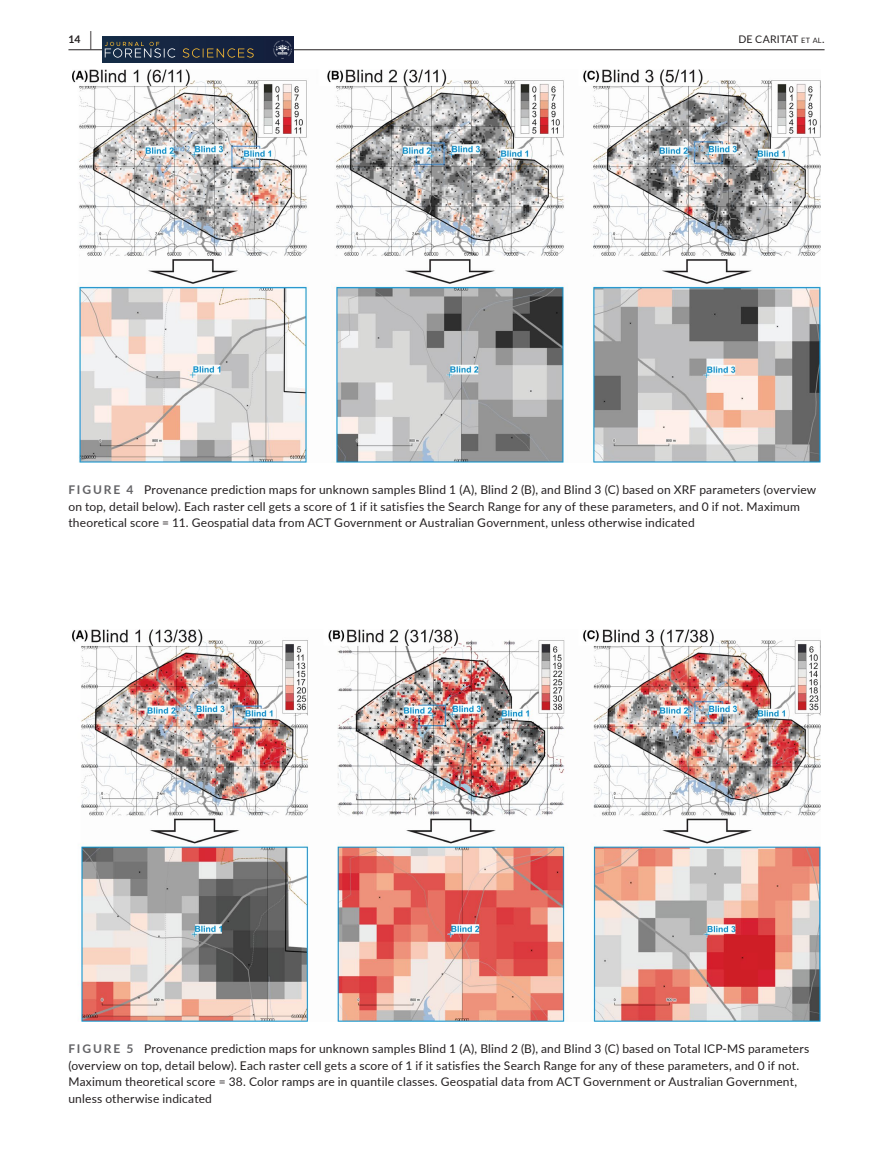
<style>
.page{position:relative;width:893px;height:1174px;background:#fff}
.page>*{position:absolute;margin:0;border:0;box-sizing:border-box;transform-origin:0 0}
.t1{font:12px/16.5px "Lato";letter-spacing:.015em;color:#231f20}
.t2{font:10.5px "Lato";letter-spacing:.02em;color:#231f20}
.t3{font:700 10.5px "Lato";color:#231f20}
.s1{font-size:19.5px}
.s2{font-size:7.35px}
.s3{font-weight:700;color:#636366}
</style>
<div class="page">
<hr style="left:68px;top:49px;width:756px;height:1px;background:#231f20">
<img style="left:102px;top:37px;width:191px;height:25px">
<svg style="left:183px;top:48px;width:71px;height:10px"></svg>
<svg style="left:105px;top:42px;width:70px;height:16px"></svg>
<img style="left:274px;top:41px;width:17px;height:17px">
<img style="left:72px;top:69px;width:749px;height:393px">
<img style="left:72px;top:629px;width:749px;height:392px">
<p class="t3" style="left:68px;top:31px;width:25px">14 <span class="s1">|</span></p>
<p class="t2" style="left:738px;top:31px;width:88px">DE CARITAT <span class="s2">et al</span>.</p>
<p class="t1" style="left:68px;top:481px;width:749px"><span class="s3">FIGURE 4</span> Provenance prediction maps for unknown samples Blind 1 (A), Blind 2 (B), and Blind 3 (C) based on XRF parameters (overview on top, detail below). Each raster cell gets a score of 1 if it satisfies the Search Range for any of these parameters, and 0 if not. Maximum theoretical score = 11. Geospatial data from ACT Government or Australian Government, unless otherwise indicated</p>
<p class="t1" style="left:68px;top:1040px;width:742px"><span class="s3">FIGURE 5</span> Provenance prediction maps for unknown samples Blind 1 (A), Blind 2 (B), and Blind 3 (C) based on Total ICP-MS parameters (overview on top, detail below). Each raster cell gets a score of 1 if it satisfies the Search Range for any of these parameters, and 0 if not.<br>Maximum theoretical score = 38. Color ramps are in quantile classes. Geospatial data from ACT Government or Australian Government, unless otherwise indicated</p>
</div>
